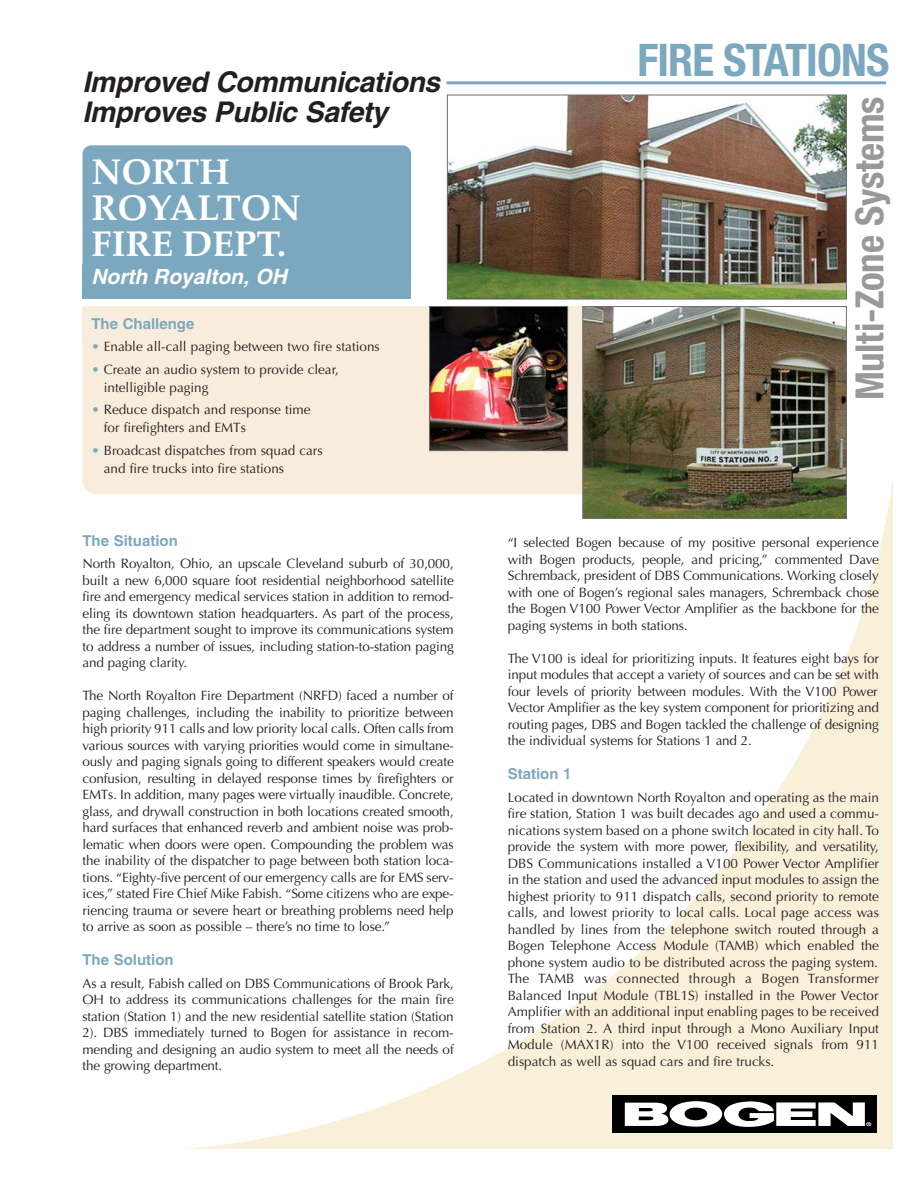
<style>
.page{position:relative;width:918px;height:1188px;background:#fff}
.page>*{position:absolute;margin:0;border:0;box-sizing:border-box;transform-origin:0 0}
.t1{font:700 condensed 45px "Helvetica Neue";letter-spacing:-.02em;color:#7ca8bf}
.t2{font:700 condensed 39px "Helvetica Neue";letter-spacing:-.01em;color:#999}
.t3{font:700 36px/36px "Palatino";color:#fff}
.t4{font:italic 700 28.5px/30px "Helvetica";color:#231f20}
.t5{font:italic 700 21px "Helvetica";color:#fff}
.t6{font:700 15px "Helvetica";color:#7ca8bf}
.t7{font:13.5px/16.5px "Optima";letter-spacing:-.01em;color:#231f20;text-align:justify}
.s1{color:#7ca8bf}
</style>
<div class="page">
<div style="left:82px;top:145px;width:329px;height:140px;background:#7ca8bf;border-radius:9px"></div>
<div style="left:82px;top:306px;width:620px;height:188px;background:#f8eddc;border-radius:13px"></div>
<svg style="left:188px;top:388px;width:704px;height:761px"></svg>
<div style="left:613px;top:1095px;width:264px;height:38px;background:#000"></div>
<svg style="left:625px;top:1101px;width:246px;height:26px"></svg>
<img style="left:449px;top:97px;width:396px;height:200px">
<div style="left:447px;top:95px;width:400px;height:204px;border:1px solid #6d6e70"></div>
<img style="left:584px;top:308px;width:261px;height:209px">
<div style="left:582px;top:306px;width:265px;height:213px;border:1px solid #6d6e70"></div>
<div style="left:82px;top:265px;width:329px;height:41px;background:#7ca8bf"></div>
<div style="left:82px;top:299px;width:329px;height:40px;background:#f8eddc"></div>
<div style="left:56px;top:299px;width:355px;height:7px;background:#fff"></div>
<img style="left:431px;top:308px;width:135px;height:141px">
<div style="left:429px;top:306px;width:139px;height:145px;border:1px solid #6d6e70"></div>
<hr style="left:447px;top:81px;width:439px;height:3px;background:#7ca8bf">
<h3 class="t4" style="left:82px;top:70px;width:365px">Improved Communications<br>Improves Public Safety</h3>
<h3 class="t3" style="left:92px;top:157px;width:211px">NORTH<br>ROYALTON<br>FIRE DEPT.</h3>
<h3 class="t5" style="left:92px;top:269px;width:201px">North Royalton, OH</h3>
<p class="t6" style="left:92px;top:318px;width:104px">The Challenge</p>
<p class="t7" style="left:92px;top:340px;width:290px"><span class="s1">•</span> Enable all-call paging between two fire stations</p>
<p class="t7" style="left:104px;top:361px;width:237px;line-height:18px;text-indent:-12px"><span class="s1">•</span> Create an audio system to provide clear, intelligible paging</p>
<p class="t7" style="left:104px;top:402px;width:208px;line-height:18px;text-indent:-12px"><span class="s1">•</span> Reduce dispatch and response time for firefighters and EMTs</p>
<p class="t7" style="left:104px;top:442px;width:220px;line-height:18px;text-indent:-12px"><span class="s1">•</span> Broadcast dispatches from squad cars and fire trucks into fire stations</p>
<p class="t6" style="left:82px;top:535px;width:97px">The Situation</p>
<p class="t7" style="left:82px;top:557px;width:373px">North Royalton, Ohio, an upscale Cleveland suburb of 30,000, built a new 6,000 square foot residential neighborhood satellite fire and emergency medical services station in addition to remod&shy;eling its downtown station headquarters. As part of the process, the fire department sought to improve its communications system to address a number of issues, including station-to-station paging and paging clarity.</p>
<p class="t7" style="left:82px;top:689px;width:373px">The North Royalton Fire Department (NRFD) faced a number of paging challenges, including the inability to prioritize between high priority 911 calls and low priority local calls. Often calls from various sources with varying priorities would come in simultane&shy;ously and paging signals going to different speakers would create confusion, resulting in delayed response times by firefighters or EMTs. In addition, many pages were virtually inaudible. Concrete, glass, and drywall construction in both locations created smooth, hard surfaces that enhanced reverb and ambient noise was prob&shy;lematic when doors were open. Compounding the problem was the inability of the dispatcher to page between both station loca&shy;tions. “Eighty-five percent of our emergency calls are for EMS serv&shy;ices,” stated Fire Chief Mike Fabish. “Some citizens who are expe&shy;riencing trauma or severe heart or breathing problems need help to arrive as soon as possible – there’s no time to lose.”</p>
<p class="t6" style="left:82px;top:955px;width:93px">The Solution</p>
<p class="t7" style="left:82px;top:976px;width:373px">As a result, Fabish called on DBS Communications of Brook Park, OH to address its communications challenges for the main fire station (Station 1) and the new residential satellite station (Station 2). DBS immediately turned to Bogen for assistance in recom&shy;mending and designing an audio system to meet all the needs of the growing department.</p>
<h1 class="t1" style="left:638px;top:34px;width:253px">FIRE STATIONS</h1>
<h2 class="t2" style="left:847px;top:400px;width:305px;rotate:-90deg">Multi-Zone Systems</h2>
<p class="t7" style="left:508px;top:536px;width:373px">“I selected Bogen because of my positive personal experience with Bogen products, people, and pricing,” commented Dave Schremback, president of DBS Communications. Working closely with one of Bogen’s regional sales managers, Schremback chose the Bogen V100 Power Vector Amplifier as the backbone for the paging systems in both stations.</p>
<p class="t7" style="left:508px;top:651px;width:373px">The V100 is ideal for prioritizing inputs. It features eight bays for input modules that accept a variety of sources and can be set with four levels of priority between modules. With the V100 Power Vector Amplifier as the key system component for prioritizing and routing pages, DBS and Bogen tackled the challenge of designing the individual systems for Stations 1 and 2.</p>
<p class="t6" style="left:508px;top:769px;width:65px">Station 1</p>
<p class="t7" style="left:508px;top:790px;width:373px">Located in downtown North Royalton and operating as the main fire station, Station 1 was built decades ago and used a commu&shy;nications system based on a phone switch located in city hall. To provide the system with more power, flexibility, and versatility, DBS Communications installed a V100 Power Vector Amplifier in the station and used the advanced input modules to assign the highest priority to 911 dispatch calls, second priority to remote calls, and lowest priority to local calls. Local page access was handled by lines from the telephone switch routed through a Bogen Telephone Access Module (TAMB) which enabled the phone system audio to be distributed across the paging system.<br>The TAMB was connected through a Bogen Transformer Balanced Input Module (TBL1S) installed in the Power Vector Amplifier with an additional input enabling pages to be received from Station 2. A third input through a Mono Auxiliary Input Module (MAX1R) into the V100 received signals from 911 dispatch as well as squad cars and fire trucks.</p>
</div>
